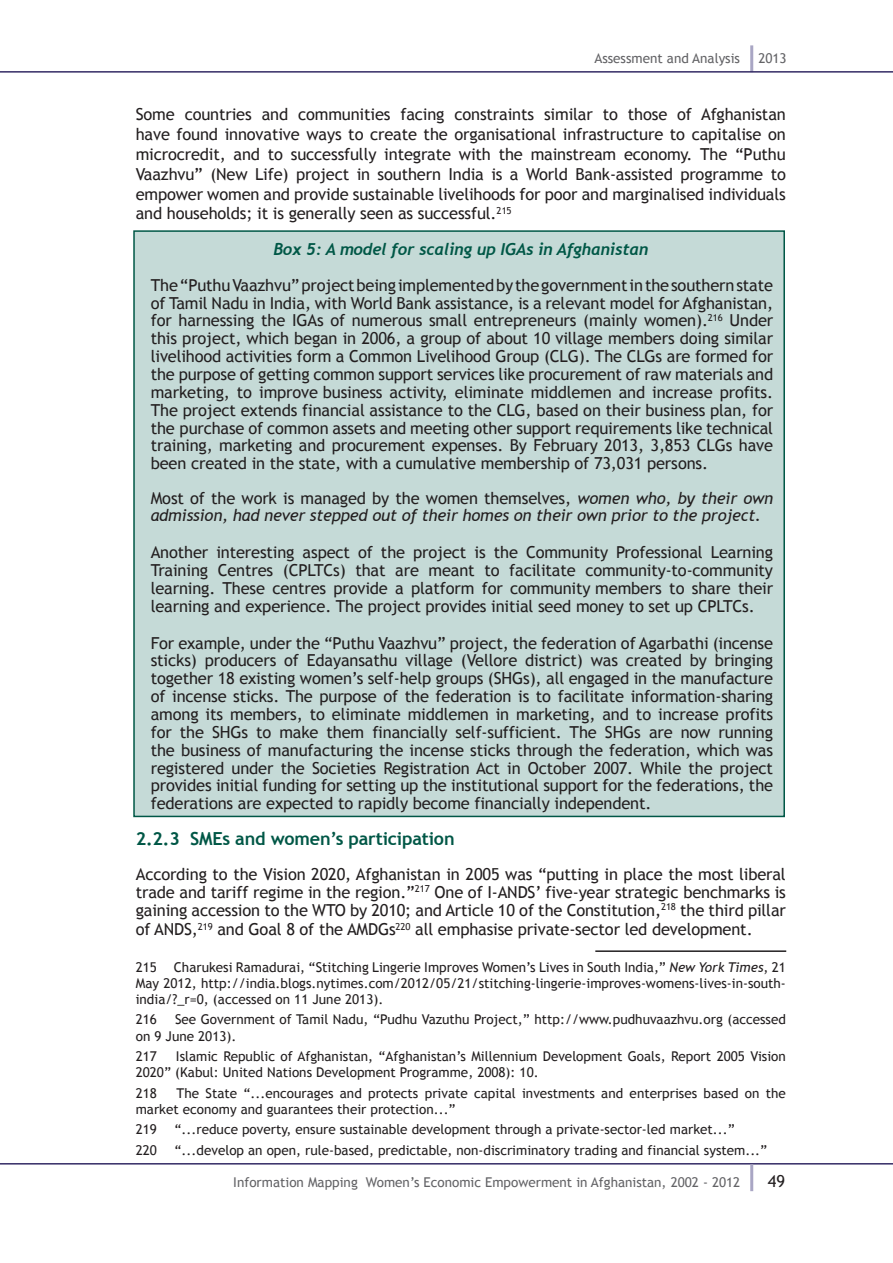
<style>
.page{position:relative;width:893px;height:1263px;background:#fff}
.page>*{position:absolute;margin:0;border:0;box-sizing:border-box;transform-origin:0 0}
.DP_Heading_3{font:700 18px "Trebuchet MS";letter-spacing:-.01em;color:#005746}
.DP_Box_Text{font:16.5px/17.9px "Trebuchet MS";letter-spacing:-.01em;color:#231f20;text-align:justify}
.DP_Body_Text{font:16.5px/19.8px "Trebuchet MS";letter-spacing:-.01em;color:#231f20;text-align:justify}
.DP_Box_Text-2{font:italic 16.5px/17.9px "Trebuchet MS";letter-spacing:-.01em;color:#231f20}
.IP_SP_English_Box_He{font:italic 700 16.5px "Trebuchet";letter-spacing:-.01em;color:#005746}
.DP_Footnote{font:13.5px/16.2px "Trebuchet MS";color:#231f20}
.t1{font:13.5px "Trebuchet MS";color:#636366}
.s1{font-style:normal}
.s2{font-style:italic}
</style>
<div class="page">
<hr style="left:0;top:1163px;width:893px;height:1px;background:#342b65">
<hr style="left:750px;top:45px;width:3px;height:27px;background:#a9a6c4">
<hr style="left:0;top:71px;width:893px;height:2px;background:#342b65">
<hr style="left:750px;top:1164px;width:3px;height:27px;background:#a9a6c4">
<div style="left:133px;top:230px;width:652px;height:587px;background:#c5dad7;border:2px solid #005746"></div>
<hr style="left:595px;top:950px;width:191px;height:2px;background:#231f20">
<p class="t1" style="left:594px;top:50px;width:147px">Assessment and Analysis</p>
<p class="t1" style="left:758px;top:50px;width:30px">2013</p>
<p class="DP_Body_Text" style="left:136px;top:105px;width:652px">Some countries and communities facing constraints similar to those of Afghanistan have found innovative ways to create the organisational infrastructure to capitalise on microcredit, and to successfully integrate with the mainstream economy. The “Puthu Vaazhvu” (New Life) project in southern India is a World Bank-assisted programme to empower women and provide sustainable livelihoods for poor and marginalised individuals and households; it is generally seen as successful.<sup>215</sup></p>
<p class="IP_SP_English_Box_He" style="left:273px;top:239px;width:377px">Box 5: A model for scaling up IGAs in Afghanistan</p>
<p class="DP_Box_Text" style="left:151px;top:276px;width:624px">The “Puthu Vaazhvu” project being implemented by the government in the southern state of Tamil Nadu in India, with World Bank assistance, is a relevant model for Afghanistan, for harnessing the IGAs of numerous small entrepreneurs (mainly women).<sup>216</sup> Under this project, which began in 2006, a group of about 10 village members doing similar livelihood activities form a Common Livelihood Group (CLG). The CLGs are formed for the purpose of getting common support services like procurement of raw materials and marketing, to improve business activity, eliminate middlemen and increase profits.<br>The project extends financial assistance to the CLG, based on their business plan, for the purchase of common assets and meeting other support requirements like technical training, marketing and procurement expenses. By February 2013, 3,853 CLGs have been created in the state, with a cumulative membership of 73,031 persons.</p>
<p class="DP_Box_Text-2" style="left:151px;top:489px;width:624px"><span class="s1">Most of the work is managed by the women themselves,</span> women who, by their own admission, had never stepped out of their homes on their own prior to the project.</p>
<p class="DP_Box_Text" style="left:151px;top:544px;width:624px">Another interesting aspect of the project is the Community Professional Learning Training Centres (CPLTCs) that are meant to facilitate community-to-community learning. These centres provide a platform for community members to share their learning and experience. The project provides initial seed money to set up CPLTCs.</p>
<p class="DP_Box_Text" style="left:151px;top:634px;width:624px">For example, under the “Puthu Vaazhvu” project, the federation of Agarbathi (incense sticks) producers of Edayansathu village (Vellore district) was created by bringing together 18 existing women’s self-help groups (SHGs), all engaged in the manufacture of incense sticks. The purpose of the federation is to facilitate information-sharing among its members, to eliminate middlemen in marketing, and to increase profits for the SHGs to make them financially self-sufficient. The SHGs are now running the business of manufacturing the incense sticks through the federation, which was registered under the Societies Registration Act in October 2007. While the project provides initial funding for setting up the institutional support for the federations, the federations are expected to rapidly become financially independent.</p>
<p class="DP_Heading_3" style="left:136px;top:827px;width:320px">2.2.3 SMEs and women’s participation</p>
<p class="DP_Body_Text" style="left:136px;top:865px;width:652px;line-height:18px">According to the Vision 2020, Afghanistan in 2005 was “putting in place the most liberal trade and tariff regime in the region.”<sup>217</sup> One of I-ANDS’ five-year strategic benchmarks is gaining accession to the WTO by 2010; and Article 10 of the Constitution,<sup>218</sup> the third pillar</p>
<p class="DP_Body_Text" style="left:136px;top:920px;width:618px">of ANDS,<sup>219</sup> and Goal 8 of the AMDGs<sup>220</sup> all emphasise private-sector led development.</p>
<p class="DP_Footnote" style="left:136px;top:959px;width:23px">215</p>
<p class="DP_Footnote" style="left:136px;top:959px;width:652px;text-align:justify;text-indent:38px">Charukesi Ramadurai, “Stitching Lingerie Improves Women’s Lives in South India,” <span class="s2">New York Times</span>, 21<br>May 2012, http://india.blogs.nytimes.com/2012/05/21/stitching-lingerie-improves-womens-lives-in-south&shy;india/?_r=0, (accessed on 11 June 2013).</p>
<p class="DP_Footnote" style="left:136px;top:1012px;width:23px">216</p>
<p class="DP_Footnote" style="left:136px;top:1012px;width:652px;text-indent:39px">See Government of Tamil Nadu, “Pudhu Vazuthu Project,” http://www.pudhuvaazhvu.org (accessed on 9 June 2013).</p>
<p class="DP_Footnote" style="left:136px;top:1048px;width:23px">217</p>
<p class="DP_Footnote" style="left:136px;top:1048px;width:652px;text-indent:40px">Islamic Republic of Afghanistan, “Afghanistan’s Millennium Development Goals, Report 2005 Vision<br>2020” (Kabul: United Nations Development Programme, 2008): 10.</p>
<p class="DP_Footnote" style="left:136px;top:1085px;width:23px">218</p>
<p class="DP_Footnote" style="left:136px;top:1085px;width:652px;text-indent:41px">The State “...encourages and protects private capital investments and enterprises based on the market economy and guarantees their protection...”</p>
<p class="DP_Footnote" style="left:136px;top:1122px;width:23px">219</p>
<p class="DP_Footnote" style="left:175px;top:1122px;width:562px">“...reduce poverty, ensure sustainable development through a private-sector-led market...”</p>
<p class="DP_Footnote" style="left:136px;top:1142px;width:23px">220</p>
<p class="DP_Footnote" style="left:175px;top:1142px;width:594px">“...develop an open, rule-based, predictable, non-discriminatory trading and financial system...”</p>
<p class="t1" style="left:233px;top:1174px;width:509px">Information Mapping Women’s Economic Empowerment in Afghanistan, 2002 - 2012</p>
<p class="DP_Box_Text" style="left:768px;top:1172px;width:19px">49</p>
</div>
